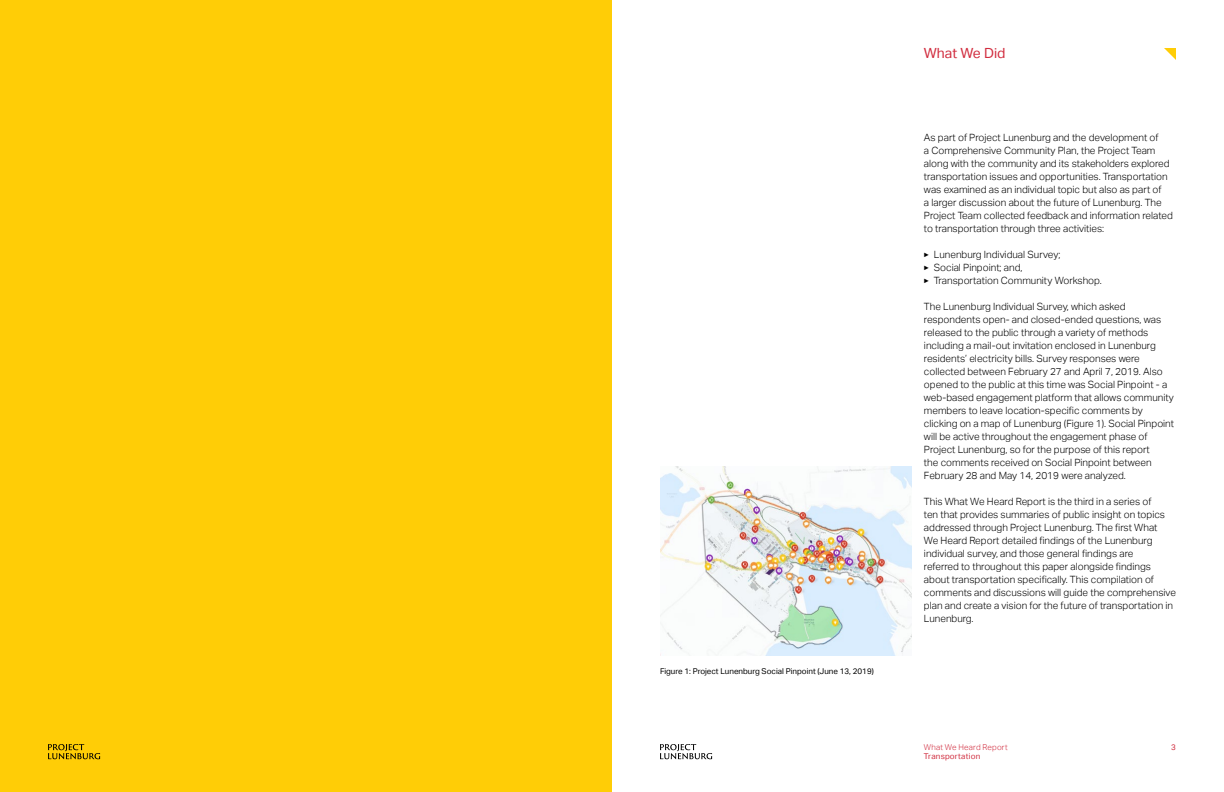
<style>
.page{position:relative;width:1224px;height:792px;background:#fff}
.page>*{position:absolute;margin:0;border:0;box-sizing:border-box;transform-origin:0 0}
.t1{font:14px "Aktiv Grotesk";color:#d12d3f}
.t2{font:300 10px/13px "Aktiv Grotesk";color:#000}
.t3{font:8px "Aktiv Grotesk";color:#000}
.t4{font:300 8px "Aktiv Grotesk";letter-spacing:.025em;color:#d12d3f}
.t5{font:8px "Aktiv Grotesk";letter-spacing:.02em;color:#d12d3f}
.s1{font-weight:500;font-size:9px}
</style>
<div class="page">
<div style="left:0;top:0;width:612px;height:792px;background:#ffcd06"></div>
<img style="left:660px;top:466px;width:252px;height:189px">
<svg style="left:1164px;top:48px;width:12px;height:12px"></svg>
<svg style="left:48px;top:744px;width:52px;height:15px"></svg>
<svg style="left:660px;top:744px;width:52px;height:15px"></svg>
<p class="t3" style="left:660px;top:666px;width:215px">Figure 1: Project Lunenburg Social Pinpoint (June 13, 2019)</p>
<h1 class="t1" style="left:924px;top:45px;width:83px">What We Did</h1>
<p class="t2" style="left:924px;top:131px;width:250px">As part of Project Lunenburg and the development of<br>a Comprehensive Community Plan, the Project Team along with the community and its stakeholders explored transportation issues and opportunities. Transportation was examined as an individual topic but also as part of<br>a larger discussion about the future of Lunenburg. The Project Team collected feedback and information related to transportation through three activities:</p>
<p class="t2" style="left:924px;top:248px;width:179px"><span class="s1">▶</span> Lunenburg Individual Survey;<br><span class="s1">▶</span> Social Pinpoint; and,<br><span class="s1">▶</span> Transportation Community Workshop.</p>
<p class="t2" style="left:924px;top:300px;width:252px">The Lunenburg Individual Survey, which asked respondents open- and closed-ended questions, was released to the public through a variety of methods including a mail-out invitation enclosed in Lunenburg residents’ electricity bills. Survey responses were collected between February 27 and April 7, 2019. Also opened to the public at this time was Social Pinpoint - a web-based engagement platform that allows community members to leave location-specific comments by clicking on a map of Lunenburg (Figure 1). Social Pinpoint will be active throughout the engagement phase of Project Lunenburg, so for the purpose of this report<br>the comments received on Social Pinpoint between February 28 and May 14, 2019 were analyzed.</p>
<p class="t2" style="left:924px;top:495px;width:254px">This What We Heard Report is the third in a series of<br>ten that provides summaries of public insight on topics addressed through Project Lunenburg. The first What<br>We Heard Report detailed findings of the Lunenburg individual survey, and those general findings are<br>referred to throughout this paper alongside findings about transportation specifically. This compilation of comments and discussions will guide the comprehensive plan and create a vision for the future of transportation in Lunenburg.</p>
<p class="t4" style="left:924px;top:742px;width:85px">What We Heard Report</p>
<p class="t5" style="left:1171px;top:742px;width:6px">3</p>
<p class="t5" style="left:924px;top:752px;width:58px">Transportation</p>
</div>
